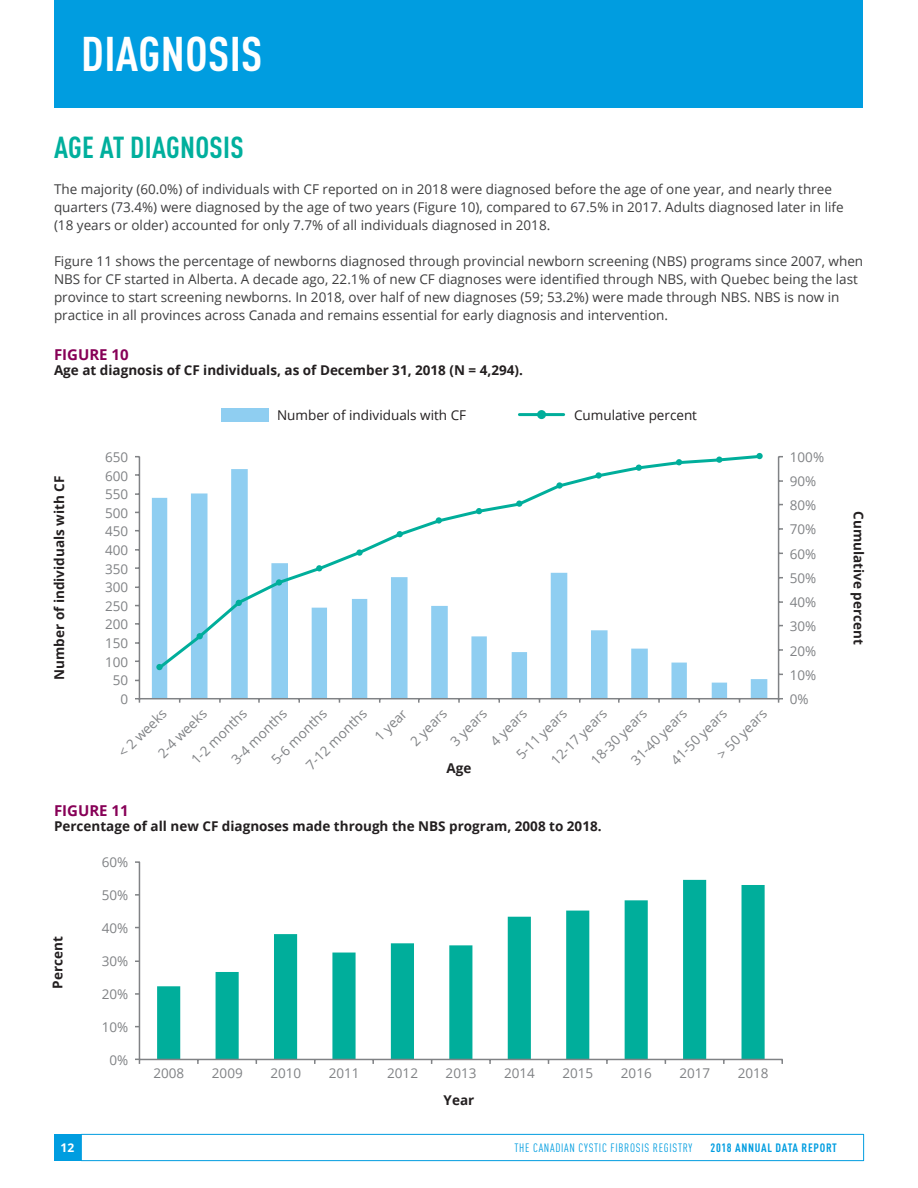
<style>
.page{position:relative;width:918px;height:1188px;background:#fff}
.page>*{position:absolute;margin:0;border:0;box-sizing:border-box;transform-origin:0 0}
.t1{font:700 condensed 48px "DINOT";letter-spacing:.01em;color:#fff}
.t2{font:700 condensed 30px "DINOT";letter-spacing:.01em;color:#00af9d}
.t3{font:700 15px "Open Sans";color:#870157}
.t4{font:13.5px/18px "Open Sans";color:#3e3e3f}
.t5{font:13.5px "Open Sans";color:#808285}
.t6{font:700 13.5px "Open Sans";color:#231f20}
.t7{font:13.5px "Open Sans";color:#231f20}
.t8{font:condensed 12px "DINOT";letter-spacing:.06em;color:#009de0}
.t9{font:700 condensed 12px "DINOT";letter-spacing:.06em;color:#009de0}
.t10{font:700 12px "Open Sans";color:#fff}
</style>
<div class="page">
<div style="left:54px;top:1134px;width:27px;height:27px;background:#009de0"></div>
<div style="left:55px;top:0;width:808px;height:108px;background:#009de0"></div>
<div style="left:81px;top:1134px;width:783px;height:27px;border:1px solid #009de0"></div>
<svg style="left:152px;top:497px;width:615px;height:201px"></svg>
<hr style="left:778px;top:457px;width:1px;height:242px;background:#808285">
<hr style="left:139px;top:457px;width:1px;height:242px;background:#808285">
<hr style="left:139px;top:698px;width:640px;height:1px;background:#808285">
<svg style="left:778px;top:698px;width:5px;height:5px"></svg>
<svg style="left:135px;top:698px;width:5px;height:5px"></svg>
<svg style="left:155px;top:453px;width:607px;height:219px"></svg>
<div style="left:156px;top:664px;width:7px;height:6px;background:#00ae9b;border-radius:50%"></div>
<svg style="left:197px;top:633px;width:6px;height:6px"></svg>
<svg style="left:236px;top:600px;width:6px;height:6px"></svg>
<div style="left:276px;top:579px;width:6px;height:7px;background:#00ae9b;border-radius:50%"></div>
<svg style="left:316px;top:565px;width:6px;height:6px"></svg>
<div style="left:356px;top:549px;width:7px;height:7px;background:#00ae9b;border-radius:50%"></div>
<svg style="left:397px;top:531px;width:6px;height:6px"></svg>
<div style="left:436px;top:517px;width:6px;height:7px;background:#00ae9b;border-radius:50%"></div>
<svg style="left:476px;top:508px;width:6px;height:6px"></svg>
<div style="left:516px;top:500px;width:6px;height:7px;background:#00ae9b;border-radius:50%"></div>
<div style="left:556px;top:482px;width:7px;height:7px;background:#00ae9b;border-radius:50%"></div>
<div style="left:595px;top:472px;width:7px;height:7px;background:#00ae9b;border-radius:50%"></div>
<svg style="left:636px;top:465px;width:6px;height:6px"></svg>
<svg style="left:676px;top:459px;width:6px;height:6px"></svg>
<svg style="left:716px;top:457px;width:6px;height:6px"></svg>
<div style="left:756px;top:453px;width:7px;height:6px;background:#00ae9b;border-radius:50%"></div>
<svg style="left:135px;top:861px;width:648px;height:203px"></svg>
<div style="left:221px;top:408px;width:47px;height:13px;background:#8fcef1"></div>
<hr style="left:519px;top:413px;width:45px;height:3px;background:#00ae9b">
<div style="left:537px;top:410px;width:9px;height:9px;background:#00ae9b;border-radius:50%"></div>
<p class="t1" style="left:81px;top:25px;width:183px">DIAGNOSIS</p>
<p class="t2" style="left:54px;top:129px;width:191px">AGE AT DIAGNOSIS</p>
<p class="t4" style="left:54px;top:180px;width:791px">The majority (60.0%) of individuals with CF reported on in 2018 were diagnosed before the age of one year, and nearly three quarters (73.4%) were diagnosed by the age of two years (Figure 10), compared to 67.5% in 2017. Adults diagnosed later in life (18 years or older) accounted for only 7.7% of all individuals diagnosed in 2018.</p>
<p class="t4" style="left:54px;top:252px;width:811px">Figure 11 shows the percentage of newborns diagnosed through provincial newborn screening (NBS) programs since 2007, when NBS for CF started in Alberta. A decade ago, 22.1% of new CF diagnoses were identified through NBS, with Quebec being the last province to start screening newborns. In 2018, over half of new diagnoses (59; 53.2%) were made through NBS. NBS is now in practice in all provinces across Canada and remains essential for early diagnosis and intervention.</p>
<p class="t3" style="left:54px;top:344px;width:76px">FIGURE 10</p>
<p class="t6" style="left:54px;top:361px;width:470px">Age at diagnosis of CF individuals, as of December 31, 2018 (N = 4,294).</p>
<p class="t6" style="left:50px;top:680px;width:205px;rotate:-90deg">Number of individuals with CF</p>
<p class="t5" style="left:105px;top:448px;width:25px">650</p>
<p class="t5" style="left:105px;top:467px;width:25px">600</p>
<p class="t5" style="left:105px;top:485px;width:25px">550</p>
<p class="t5" style="left:105px;top:504px;width:25px">500</p>
<p class="t5" style="left:105px;top:522px;width:25px">450</p>
<p class="t5" style="left:105px;top:541px;width:25px">400</p>
<p class="t5" style="left:105px;top:560px;width:25px">350</p>
<p class="t5" style="left:105px;top:578px;width:25px">300</p>
<p class="t5" style="left:105px;top:597px;width:25px">250</p>
<p class="t5" style="left:105px;top:615px;width:25px">200</p>
<p class="t5" style="left:105px;top:634px;width:25px">150</p>
<p class="t5" style="left:105px;top:653px;width:25px">100</p>
<p class="t5" style="left:113px;top:671px;width:17px">50</p>
<p class="t5" style="left:121px;top:690px;width:9px">0</p>
<p class="t7" style="left:277px;top:406px;width:191px">Number of individuals with CF</p>
<p class="t7" style="left:574px;top:406px;width:125px">Cumulative percent</p>
<p class="t5" style="left:187px;top:755px;width:73px;rotate:-45deg">1-2 months</p>
<p class="t5" style="left:371px;top:732px;width:40px;rotate:-45deg">1 year</p>
<p class="t5" style="left:512px;top:750px;width:66px;rotate:-45deg">5-11 years</p>
<p class="t5" style="left:154px;top:749px;width:64px;rotate:-45deg">2-4 weeks</p>
<p class="t5" style="left:302px;top:761px;width:81px;rotate:-45deg">7-12 months</p>
<p class="t5" style="left:486px;top:737px;width:47px;rotate:-45deg">4 years</p>
<p class="t5" style="left:114px;top:748px;width:63px;rotate:-45deg">&lt; 2 weeks</p>
<p class="t5" style="left:267px;top:755px;width:73px;rotate:-45deg">5-6 months</p>
<p class="t5" style="left:446px;top:737px;width:47px;rotate:-45deg">3 years</p>
<p class="t5" style="left:227px;top:755px;width:73px;rotate:-45deg">3-4 months</p>
<p class="t5" style="left:406px;top:737px;width:47px;rotate:-45deg">2 years</p>
<p class="t5" style="left:547px;top:756px;width:74px;rotate:-45deg">12-17 years</p>
<p class="t5" style="left:587px;top:756px;width:74px;rotate:-45deg">18-30 years</p>
<p class="t5" style="left:627px;top:756px;width:74px;rotate:-45deg">31-40 years</p>
<p class="t5" style="left:667px;top:756px;width:74px;rotate:-45deg">41-50 years</p>
<p class="t5" style="left:713px;top:750px;width:66px;rotate:-45deg">&gt; 50 years</p>
<p class="t6" style="left:447px;top:759px;width:26px">Age</p>
<p class="t3" style="left:54px;top:800px;width:76px">FIGURE 11</p>
<p class="t6" style="left:54px;top:817px;width:549px">Percentage of all new CF diagnoses made through the NBS program, 2008 to 2018.</p>
<p class="t5" style="left:102px;top:853px;width:28px">60%</p>
<p class="t5" style="left:102px;top:886px;width:28px">50%</p>
<p class="t6" style="left:48px;top:989px;width:54px;rotate:-90deg">Percent</p>
<p class="t5" style="left:102px;top:919px;width:28px">40%</p>
<p class="t5" style="left:102px;top:952px;width:28px">30%</p>
<p class="t5" style="left:102px;top:985px;width:28px">20%</p>
<p class="t5" style="left:102px;top:1018px;width:28px">10%</p>
<p class="t5" style="left:109px;top:1051px;width:20px">0%</p>
<p class="t5" style="left:153px;top:1064px;width:32px">2008</p>
<p class="t5" style="left:212px;top:1064px;width:32px">2009</p>
<p class="t5" style="left:270px;top:1064px;width:32px">2010</p>
<p class="t5" style="left:329px;top:1064px;width:32px">2011</p>
<p class="t5" style="left:387px;top:1064px;width:32px">2012</p>
<p class="t5" style="left:446px;top:1064px;width:32px">2013</p>
<p class="t5" style="left:504px;top:1064px;width:32px">2014</p>
<p class="t5" style="left:562px;top:1064px;width:32px">2015</p>
<p class="t5" style="left:621px;top:1064px;width:32px">2016</p>
<p class="t5" style="left:679px;top:1064px;width:32px">2017</p>
<p class="t5" style="left:738px;top:1064px;width:32px">2018</p>
<p class="t6" style="left:444px;top:1091px;width:32px">Year</p>
<p class="t5" style="left:790px;top:448px;width:36px">100%</p>
<p class="t5" style="left:790px;top:472px;width:28px">90%</p>
<p class="t5" style="left:790px;top:496px;width:28px">80%</p>
<p class="t5" style="left:790px;top:520px;width:28px">70%</p>
<p class="t5" style="left:790px;top:544px;width:28px">60%</p>
<p class="t5" style="left:790px;top:569px;width:28px">50%</p>
<p class="t5" style="left:790px;top:593px;width:28px">40%</p>
<p class="t5" style="left:790px;top:617px;width:28px">30%</p>
<p class="t5" style="left:790px;top:641px;width:28px">20%</p>
<p class="t5" style="left:790px;top:666px;width:28px">10%</p>
<p class="t5" style="left:790px;top:690px;width:20px">0%</p>
<p class="t6" style="left:868px;top:511px;width:135px;rotate:90deg">Cumulative percent</p>
<p class="t10" style="left:61px;top:1139px;width:15px">12</p>
<p class="t8" style="left:514px;top:1141px;width:180px">THE CANADIAN CYSTIC FIBROSIS REGISTRY</p>
<p class="t9" style="left:711px;top:1141px;width:128px">2018 ANNUAL DATA REPORT</p>
</div>
